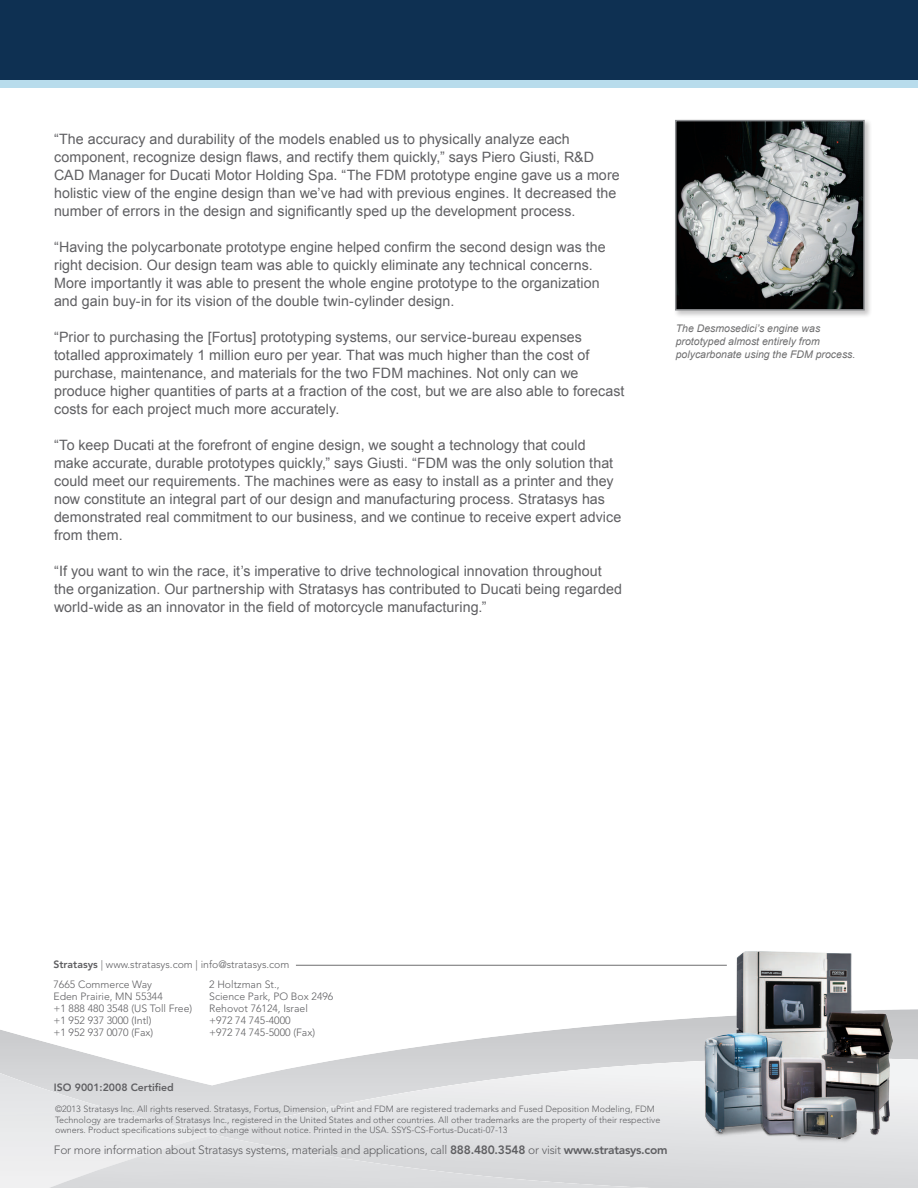
<style>
.page{position:relative;width:918px;height:1188px;background:#fff}
.page>*{position:absolute;margin:0;border:0;box-sizing:border-box;transform-origin:0 0}
.t1{font:14.25px/18px "Arial";letter-spacing:.005em;color:#5f5f62}
.t2{font:300 12px "Avenir LT Std";letter-spacing:-.02em;color:#5f5f62}
.t3{font:300 10.5px/12px "Avenir LT Std";color:#5f5f62}
.t4{font:italic 10.5px/12.6px "Arial";color:#6e6e6f}
.t5{font:800 10.5px "Avenir LT Std";color:#5f5f62}
.t6{font:300 9px/10.5px "Avenir LT Std";color:#5f5f62}
.s1{font-weight:800}
</style>
<div class="page">
<svg style="left:0;top:1009px;width:918px;height:58px"></svg>
<svg style="left:213px;top:1058px;width:705px;height:77px;fill:#e3e4e6"></svg>
<img style="left:0;top:1067px;width:213px;height:121px">
<img style="left:29px;top:1135px;width:889px;height:53px">
<img style="left:697px;top:951px;width:202px;height:196px">
<div style="left:0;top:72px;width:918px;height:16px;background:#b8dcec"></div>
<div style="left:0;top:0;width:918px;height:80px;background:#0e3052"></div>
<hr style="left:296px;top:965px;width:431px;height:1px;background:#6e6e6f">
<div style="left:673px;top:118px;width:200px;height:200px;background:#231f20;opacity:.25"></div>
<img style="left:678px;top:123px;width:184px;height:185px">
<div style="left:675px;top:120px;width:190px;height:191px;border:2px solid #8a8c8f"></div>
<p class="t1" style="left:54px;top:131px;width:567px">“The accuracy and durability of the models enabled us to physically analyze each component, recognize design flaws, and rectify them quickly,” says Piero Giusti, R&amp;D CAD Manager for Ducati Motor Holding Spa. “The FDM prototype engine gave us a more holistic view of the engine design than we’ve had with previous engines. It decreased the number of errors in the design and significantly sped up the development process.</p>
<p class="t1" style="left:54px;top:238px;width:553px">“Having the polycarbonate prototype engine helped confirm the second design was the right decision. Our design team was able to quickly eliminate any technical concerns.<br>More importantly it was able to present the whole engine prototype to the organization and gain buy-in for its vision of the double twin-cylinder design.</p>
<p class="t1" style="left:54px;top:328px;width:572px">“Prior to purchasing the [Fortus] prototyping systems, our service-bureau expenses totalled approximately 1 million euro per year. That was much higher than the cost of purchase, maintenance, and materials for the two FDM machines. Not only can we produce higher quantities of parts at a fraction of the cost, but we are also able to forecast costs for each project much more accurately.</p>
<p class="t1" style="left:54px;top:437px;width:569px">“To keep Ducati at the forefront of engine design, we sought a technology that could make accurate, durable prototypes quickly,” says Giusti. “FDM was the only solution that could meet our requirements. The machines were as easy to install as a printer and they now constitute an integral part of our design and manufacturing process. Stratasys has demonstrated real commitment to our business, and we continue to receive expert advice from them.</p>
<p class="t1" style="left:54px;top:563px;width:569px">“If you want to win the race, it’s imperative to drive technological innovation throughout the organization. Our partnership with Stratasys has contributed to Ducati being regarded world-wide as an innovator in the field of motorcycle manufacturing.”</p>
<p class="t4" style="left:676px;top:323px;width:181px">The Desmosedici’s engine was prototyped almost entirely from polycarbonate using the FDM process.</p>
<p class="t3" style="left:53px;top:959px;width:237px"><span class="s1">Stratasys</span> | www.stratasys.com | info@stratasys.com</p>
<p class="t3" style="left:53px;top:979px;width:140px">7665 Commerce Way<br>Eden Prairie, MN 55344<br>+1 888 480 3548 (US Toll Free) +1 952 937 3000 (Intl)<br>+1 952 937 0070 (Fax)</p>
<p class="t3" style="left:209px;top:979px;width:126px">2 Holtzman St.,<br>Science Park, PO Box 2496<br>Rehovot 76124, Israel +972 74 745-4000<br>+972 74 745-5000 (Fax)</p>
<p class="t5" style="left:54px;top:1083px;width:121px">ISO 9001:2008 Certified</p>
<p class="t6" style="left:55px;top:1104px;width:607px">©2013 Stratasys Inc. All rights reserved. Stratasys, Fortus, Dimension, uPrint and FDM are registered trademarks and Fused Deposition Modeling, FDM<br>Technology are trademarks of Stratasys Inc., registered in the United States and other countries. All other trademarks are the property of their respective owners. Product specifications subject to change without notice. Printed in the USA. SSYS-CS-Fortus-Ducati-07-13</p>
<p class="t2" style="left:54px;top:1145px;width:615px">For more information about Stratasys systems, materials and applications, call <span class="s1">888.480.3548</span> or visit <span class="s1">www.stratasys.com</span></p>
</div>
